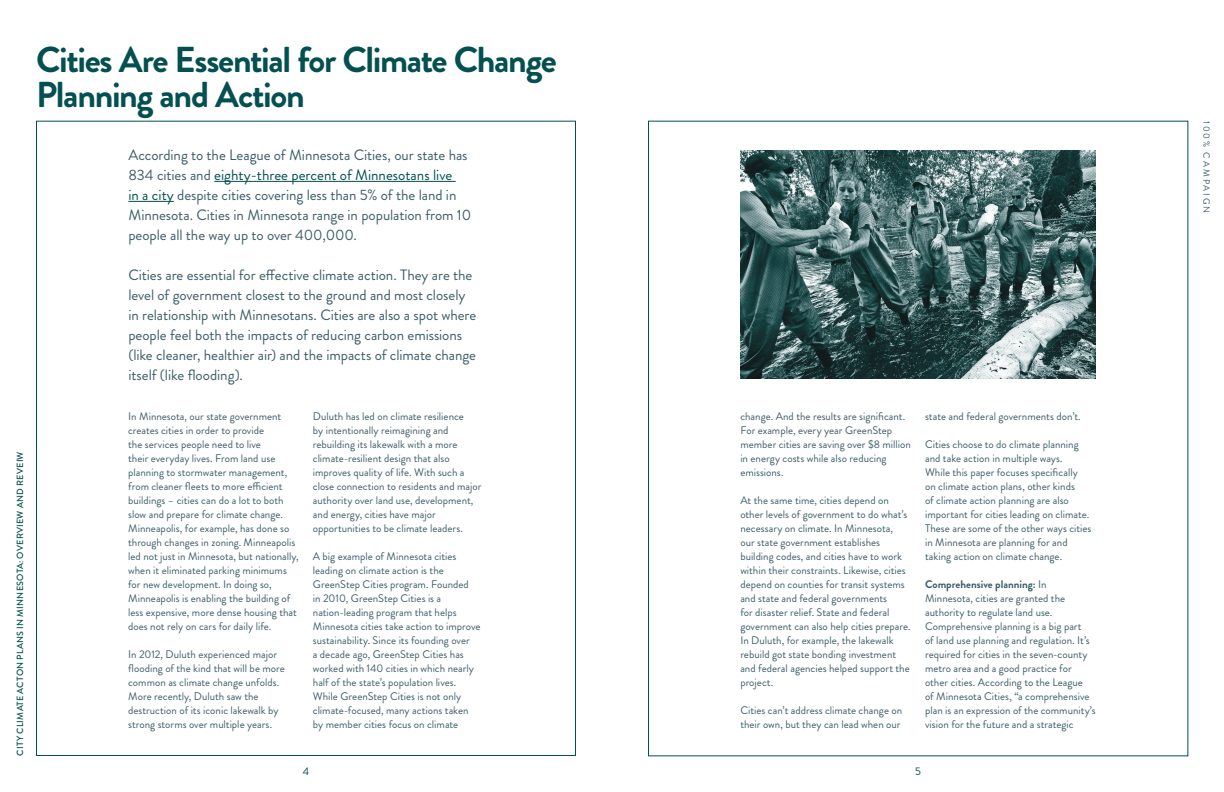
<style>
.page{position:relative;width:1224px;height:792px;background:#fff}
.page>*{position:absolute;margin:0;border:0;box-sizing:border-box;transform-origin:0 0}
.t1{font:700 36px/35px "Brandon Grotesque";letter-spacing:-.035em;color:#044f50}
.t2{font:15px/20px "Brandon Grotesque";letter-spacing:-.005em;color:#3c5e69}
.t3{font:11px/14px "Brandon Grotesque";color:#3c5e69}
.t4{font:11px "Brandon Grotesque";color:#044f50}
.t5{font:500 9px "Brandon Grotesque";letter-spacing:.025em;color:#044f50}
.t6{font:9px "Brandon Grotesque";letter-spacing:.205em;color:#3c5e69}
.s1{color:#044f50}
.s2{font-weight:700}
</style>
<div class="page">
<div style="left:36px;top:121px;width:540px;height:635px;background:#fff;border:1px solid #044f50"></div>
<hr style="left:214px;top:181px;width:242px;height:1px;background:#044f50">
<hr style="left:128px;top:201px;width:46px;height:1px;background:#044f50">
<img style="left:740px;top:150px;width:356px;height:228px">
<p class="t5" style="left:14px;top:756px;width:306px;rotate:-90deg">CITY CLIMATE ACTON PLANS IN MINNESOTA: OVERVIEW AND REVEIW</p>
<h1 class="t1" style="left:36px;top:43px;width:522px">Cities Are Essential for Climate Change<br>Planning and Action</h1>
<p class="t2" style="left:128px;top:145px;width:344px">According to the League of Minnesota Cities, our state has 834 cities and <span class="s1">eighty-three percent of Minnesotans live<br>in a city</span> despite cities covering less than 5% of the land in Minnesota. Cities in Minnesota range in population from 10 people all the way up to over 400,000.</p>
<p class="t2" style="left:128px;top:265px;width:350px">Cities are essential for effective climate action. They are the level of government closest to the ground and most closely in relationship with Minnesotans. Cities are also a spot where people feel both the impacts of reducing carbon emissions (like cleaner, healthier air) and the impacts of climate change itself (like flooding).</p>
<p class="t3" style="left:128px;top:409px;width:172px">In Minnesota, our state government creates cities in order to provide<br>the services people need to live<br>their everyday lives. From land use planning to stormwater management, from cleaner fleets to more efficient buildings – cities can do a lot to both slow and prepare for climate change.<br>Minneapolis, for example, has done so through changes in zoning. Minneapolis led not just in Minnesota, but nationally, when it eliminated parking minimums for new development. In doing so, Minneapolis is enabling the building of less expensive, more dense housing that does not rely on cars for daily life.</p>
<p class="t3" style="left:128px;top:647px;width:158px">In 2012, Duluth experienced major flooding of the kind that will be more common as climate change unfolds.<br>More recently, Duluth saw the destruction of its iconic lakewalk by strong storms over multiple years.</p>
<p class="t3" style="left:313px;top:409px;width:170px">Duluth has led on climate resilience<br>by intentionally reimagining and rebuilding its lakewalk with a more climate-resilient design that also improves quality of life. With such a close connection to residents and major authority over land use, development, and energy, cities have major opportunities to be climate leaders.</p>
<p class="t3" style="left:313px;top:549px;width:169px">A big example of Minnesota cities leading on climate action is the GreenStep Cities program. Founded<br>in 2010, GreenStep Cities is a nation-leading program that helps Minnesota cities take action to improve sustainability. Since its founding over<br>a decade ago, GreenStep Cities has worked with 140 cities in which nearly half of the state’s population lives.<br>While GreenStep Cities is not only climate-focused, many actions taken by member cities focus on climate</p>
<p class="t3" style="left:740px;top:409px;width:172px">change. And the results are significant.<br>For example, every year GreenStep member cities are saving over $8 million in energy costs while also reducing emissions.</p>
<p class="t3" style="left:740px;top:493px;width:172px">At the same time, cities depend on other levels of government to do what’s necessary on climate. In Minnesota,<br>our state government establishes building codes, and cities have to work within their constraints. Likewise, cities depend on counties for transit systems and state and federal governments<br>for disaster relief. State and federal government can also help cities prepare.<br>In Duluth, for example, the lakewalk rebuild got state bonding investment and federal agencies helped support the project.</p>
<p class="t3" style="left:740px;top:703px;width:163px">Cities can’t address climate change on their own, but they can lead when our</p>
<p class="t3" style="left:925px;top:409px;width:157px">state and federal governments don’t.</p>
<p class="t3" style="left:925px;top:437px;width:168px">Cities choose to do climate planning and take action in multiple ways.<br>While this paper focuses specifically<br>on climate action plans, other kinds<br>of climate action planning are also important for cities leading on climate.<br>These are some of the other ways cities in Minnesota are planning for and taking action on climate change.</p>
<p class="t3" style="left:925px;top:577px;width:172px"><span class="s2">Comprehensive planning:</span> In Minnesota, cities are granted the authority to regulate land use.<br>Comprehensive planning is a big part<br>of land use planning and regulation. It’s required for cities in the seven-county metro area and a good practice for other cities. According to the League<br>of Minnesota Cities, “a comprehensive plan is an expression of the community’s vision for the future and a strategic</p>
<p class="t4" style="left:303px;top:763px;width:8px">4</p>
<p class="t4" style="left:915px;top:763px;width:7px">5</p>
<p class="t6" style="left:1213px;top:121px;width:94px;rotate:90deg">100% CAMPAIGN</p>
</div>
